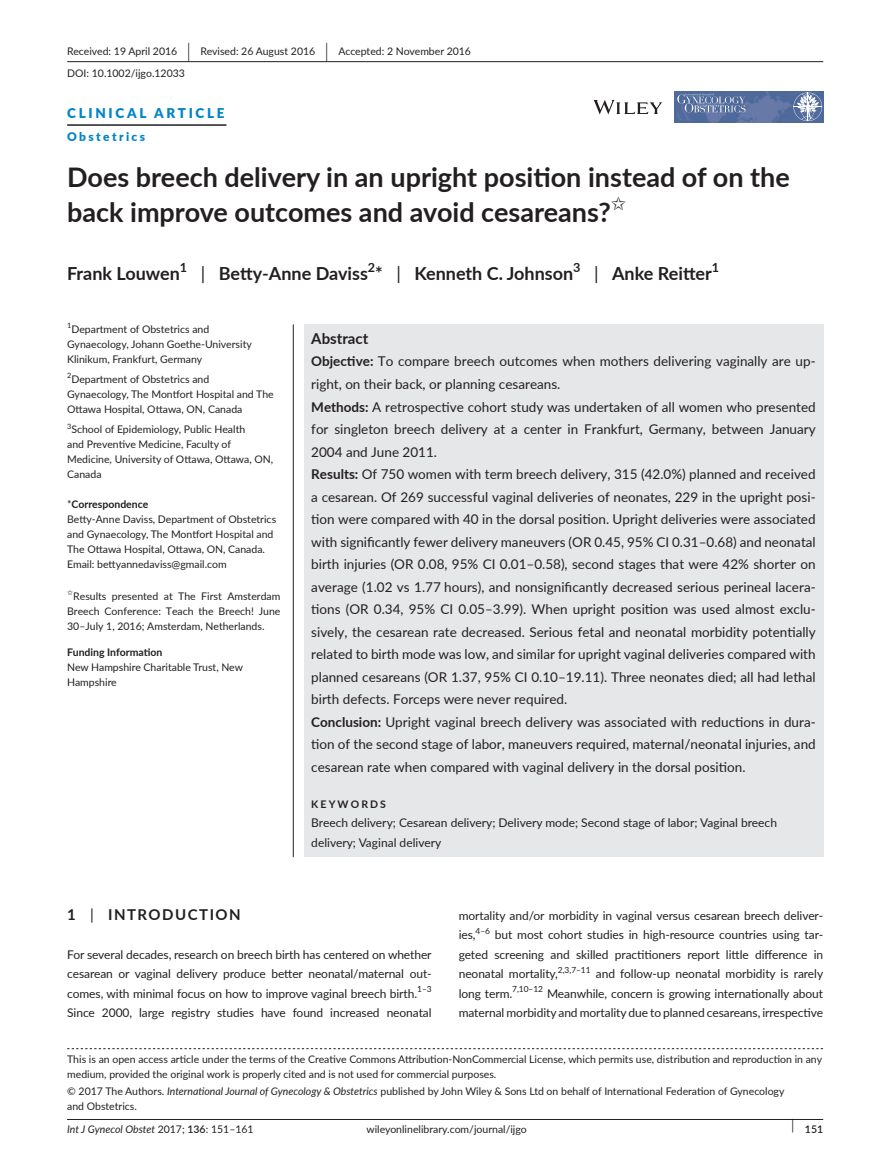
<style>
.page{position:relative;width:893px;height:1174px;background:#fff}
.page>*{position:absolute;margin:0;border:0;box-sizing:border-box;transform-origin:0 0}
.t1{font:700 27px/34.5px "Lato";color:#231f20}
.t2{font:700 18px "Lato";color:#231f20}
.t3{font:700 15px "Lato";letter-spacing:.1em;color:#231f20}
.t4{font:700 15px "Lato";color:#231f20}
.t5{font:13.5px/22.5px "Lato";color:#231f20}
.t6{font:900 13.5px "Lato";letter-spacing:.2em;color:#0085ca}
.t7{font:700 12.6px "Lato";color:#231f20}
.t8{font:12px/19.5px "Lato";letter-spacing:-.005em;color:#231f20;text-align:justify}
.t9{font:900 12px "Lato";letter-spacing:.2em;color:#0085ca}
.t10{font:10.5px/15px "Lato";color:#231f20}
.t11{font:italic 10.5px "Lato";color:#231f20}
.t12{font:700 10.5px "Lato";color:#231f20}
.t13{font:700 10.5px "Lato";letter-spacing:.2em;color:#231f20}
.t14{font:600 10.5px "Lato";color:#231f20}
.t15{font:7.35px "Lato";color:#231f20}
.s1{font-size:19.65px}
.s2{font-weight:400}
.s3{font-weight:700}
.s4{font-style:italic}
.s5{font-style:normal}
.s6{font-weight:600;font-style:normal}
</style>
<div class="page">
<hr style="left:67px;top:1119px;width:756px;height:1px;background:#231f20">
<svg style="left:593px;top:100px;width:69px;height:14px"></svg>
<img style="left:674px;top:92px;width:149px;height:30px">
<svg style="left:793px;top:92px;width:29px;height:29px"></svg>
<svg style="left:677px;top:93px;width:68px;height:28px;background:#687da8"></svg>
<hr style="left:67px;top:61px;width:756px;height:1px;background:#231f20">
<hr style="left:67px;top:124px;width:159px;height:2px;background:#231f20">
<hr style="left:293px;top:324px;width:1px;height:533px;background:#231f20">
<div style="left:304px;top:324px;width:519px;height:533px;background:#e6e7e9"></div>
<svg style="left:67px;top:1048px;width:756px;height:1px"></svg>
<p class="t10" style="left:67px;top:40px;width:405px;line-height:21.8px">Received: 19 April 2016 <span class="s1">|</span> Revised: 26 August 2016 <span class="s1">|</span> Accepted: 2 November 2016<br>DOI: 10.1002/ijgo.12033</p>
<p class="t6" style="left:67px;top:103px;width:159px">CLINICAL ARTICLE</p>
<p class="t9" style="left:67px;top:127px;width:80px">Obstetrics</p>
<h1 class="t1" style="left:67px;top:159px;width:724px">Does breech delivery in an upright position instead of on the back improve outcomes and avoid cesareans?</h1>
<h2 class="t2" style="left:67px;top:260px;width:114px">Frank Louwen</h2>
<p class="t7" style="left:180px;top:258px;width:9px">1</p>
<h2 class="t2" style="left:201px;top:260px;width:374px"><span class="s2">|</span> Betty-Anne Daviss * <span class="s2">|</span> Kenneth C. Johnson</h2>
<p class="t7" style="left:368px;top:258px;width:9px">2</p>
<p class="t7" style="left:573px;top:258px;width:9px">3</p>
<h2 class="t2" style="left:594px;top:260px;width:119px"><span class="s2">|</span> Anke Reitter</h2>
<p class="t7" style="left:712px;top:258px;width:9px">1</p>
<p class="t15" style="left:67px;top:320px;width:6px">1</p>
<p class="t10" style="left:67px;top:321px;width:186px;text-indent:4px">Department of Obstetrics and<br>Gynaecology, Johann Goethe-University<br>Klinikum, Frankfurt, Germany</p>
<p class="t15" style="left:67px;top:370px;width:6px">2</p>
<p class="t10" style="left:67px;top:371px;width:208px;text-indent:4px">Department of Obstetrics and<br>Gynaecology, The Montfort Hospital and The<br>Ottawa Hospital, Ottawa, ON, Canada</p>
<p class="t10" style="left:67px;top:421px;width:207px"><sup>3</sup>School of Epidemiology, Public Health<br>and Preventive Medicine, Faculty of<br>Medicine, University of Ottawa, Ottawa, ON,<br>Canada</p>
<p class="t10" style="left:67px;top:496px;width:211px">*<span class="s3">Correspondence<br></span>Betty-Anne Daviss, Department of Obstetrics and Gynaecology, The Montfort Hospital and The Ottawa Hospital, Ottawa, ON, Canada.<br>Email: bettyannedaviss@gmail.com</p>
<p class="t10" style="left:67px;top:588px;width:215px;text-align:justify">✩Results presented at The First Amsterdam Breech Conference: Teach the Breech! June 30–July 1, 2016; Amsterdam, Netherlands.</p>
<p class="t12" style="left:67px;top:644px;width:97px">Funding Information</p>
<p class="t10" style="left:67px;top:659px;width:177px">New Hampshire Charitable Trust, New<br>Hampshire</p>
<p class="t4" style="left:311px;top:327px;width:59px">Abstract</p>
<p class="t5" style="left:311px;top:350px;width:506px"><span class="s3">Objective:</span> To compare breech outcomes when mothers delivering vaginally are up&shy;right, on their back, or planning cesareans.<br><span class="s3">Methods:</span> A retrospective cohort study was undertaken of all women who presented for singleton breech delivery at a center in Frankfurt, Germany, between January 2004 and June 2011.<br><span class="s3">Results:</span> Of 750 women with term breech delivery, 315 (42.0%) planned and received a cesarean. Of 269 successful vaginal deliveries of neonates, 229 in the upright posi&shy;tion were compared with 40 in the dorsal position. Upright deliveries were associated with significantly fewer delivery maneuvers (OR 0.45, 95% CI 0.31–0.68) and neonatal birth injuries (OR 0.08, 95% CI 0.01–0.58), second stages that were 42% shorter on average (1.02 vs 1.77 hours), and nonsignificantly decreased serious perineal lacera&shy;tions (OR 0.34, 95% CI 0.05–3.99). When upright position was used almost exclu&shy;sively, the cesarean rate decreased. Serious fetal and neonatal morbidity potentially related to birth mode was low, and similar for upright vaginal deliveries compared with planned cesareans (OR 1.37, 95% CI 0.10–19.11). Three neonates died; all had lethal birth defects. Forceps were never required.<br><span class="s3">Conclusion:</span> Upright vaginal breech delivery was associated with reductions in dura&shy;tion of the second stage of labor, maneuvers required, maternal/neonatal injuries, and cesarean rate when compared with vaginal delivery in the dorsal position.</p>
<p class="t13" style="left:311px;top:796px;width:76px">KEYWORDS</p>
<p class="t8" style="left:311px;top:812px;width:467px">Breech delivery; Cesarean delivery; Delivery mode; Second stage of labor; Vaginal breech delivery; Vaginal delivery</p>
<p class="t3" style="left:67px;top:903px;width:175px">1 <span class="s2">|</span> INTRODUCTION</p>
<p class="t8" style="left:67px;top:944px;width:366px">For several decades, research on breech birth has centered on whether cesarean or vaginal delivery produce better neonatal/maternal out&shy;comes, with minimal focus on how to improve vaginal breech birth.<sup>1–3<br></sup>Since 2000, large registry studies have found increased neonatal</p>
<p class="t8" style="left:459px;top:905px;width:366px">mortality and/or morbidity in vaginal versus cesarean breech deliver&shy;ies,<sup>4–6</sup> but most cohort studies in high-resource countries using tar&shy;geted screening and skilled practitioners report little difference in neonatal mortality,<sup>2,3,7–11</sup> and follow-up neonatal morbidity is rarely long term.<sup>7,10–12</sup> Meanwhile, concern is growing internationally about maternal morbidity and mortality due to planned cesareans, -irrespective</p>
<p class="t10" style="left:67px;top:1050px;width:756px">This is an open access article under the terms of the Creative Commons Attribution-NonCommercial License, which permits use, distribution and reproduction in any medium, provided the original work is properly cited and is not used for commercial purposes.</p>
<p class="t10" style="left:67px;top:1083px;width:719px">© 2017 The Authors. <span class="s4">International Journal of Gynecology &amp; Obstetrics</span> published by John Wiley &amp; Sons Ltd on behalf of International Federation of Gynecology and Obstetrics.</p>
<p class="t11" style="left:67px;top:1122px;width:188px">Int J Gynecol Obstet <span class="s5">2017;</span> <span class="s6">136</span><span class="s5">: 151–161</span></p>
<p class="t10" style="left:366px;top:1121px;width:162px">wileyonlinelibrary.com/journal/ijgo</p>
<p class="t14" style="left:791px;top:1121px;width:33px"><sup>|</sup> 151</p>
</div>
